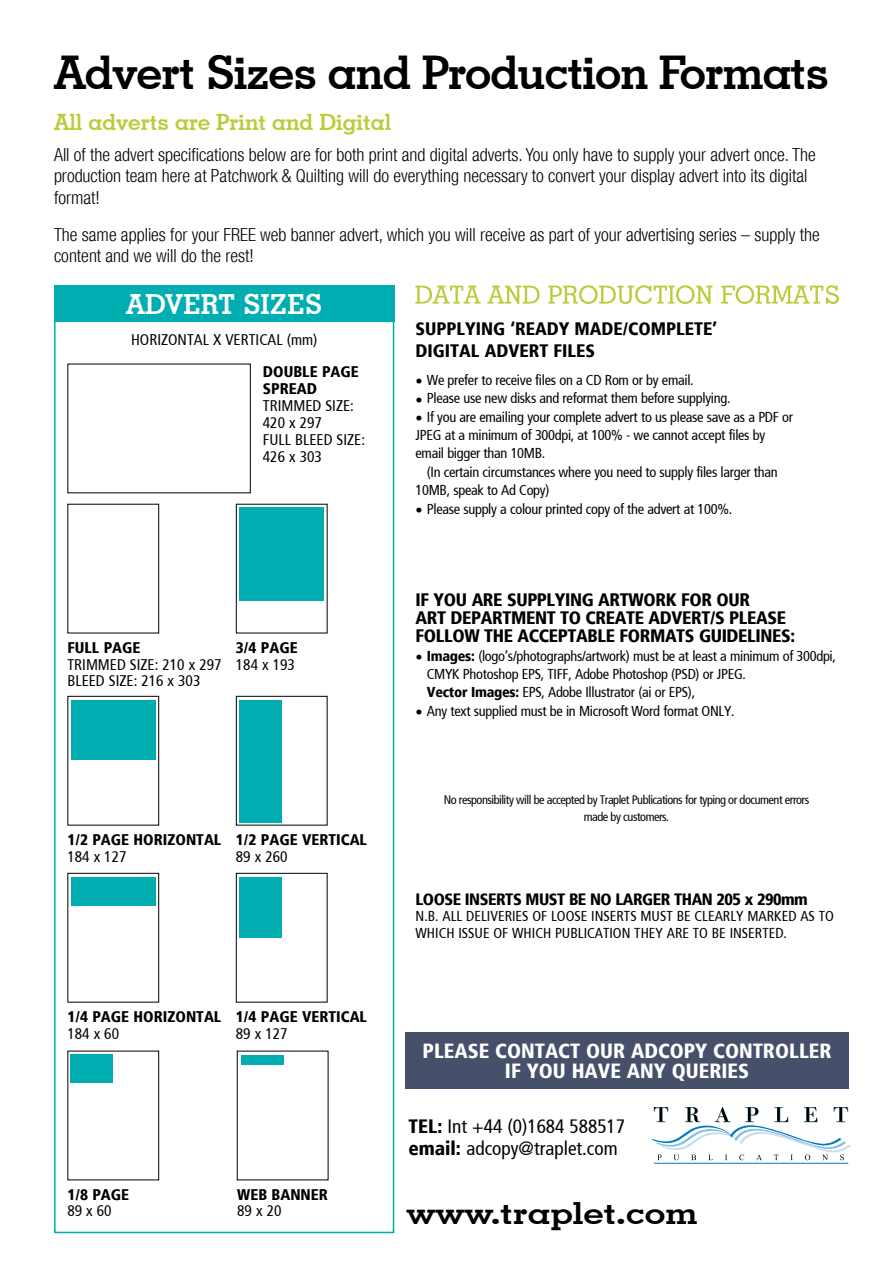
<style>
.page{position:relative;width:893px;height:1263px;background:#fff}
.page>*{position:absolute;margin:0;border:0;box-sizing:border-box;transform-origin:0 0}
.t1{font:700 46.5px "Geometric Slab 703 BT";letter-spacing:-.02em;color:#000}
.t2{font:700 30.45px "Geometric Slab 703 BT";color:#000;scale:1.2 1}
.t3{font:700 27.75px "Geometric Slab 703 BT";color:#fff}
.t4{font:700 22.5px "Geometric Slab 703 BT";color:#bccb39}
.t5{font:900 condensed 20.55px/20.5px "Frutiger";color:#fff;text-align:center}
.t6{font:condensed 19.35px/22.5px "Frutiger";color:#000}
.t7{font:300 condensed 18px/21.6px "Helvetica Neue";color:#000}
.t8{font:900 condensed 18px/18.1px "Frutiger";letter-spacing:-.02em;color:#000}
.t9{font:900 condensed 18px/21.5px "Frutiger";color:#000}
.t10{font:900 condensed 16.35px "Frutiger";letter-spacing:-.03em;color:#000}
.t11{font:condensed 15.45px/17px "Frutiger";color:#000}
.t12{font:900 condensed 15.45px/17px "Frutiger";color:#000}
.t13{font:condensed 14.4px/18.5px "Frutiger";letter-spacing:-.02em;color:#000}
.t14{font:condensed 14.4px/16.4px "Frutiger";color:#000}
.t15{font:condensed 12.3px/16.4px "Frutiger";letter-spacing:-.04em;color:#000;text-align:center}
.s1{font-weight:900}
</style>
<div class="page">
<div style="left:54px;top:286px;width:340px;height:947px;background:#fff;border:2px solid #00aeb2"></div>
<div style="left:54px;top:285px;width:340px;height:36px;background:#00aeb2"></div>
<div style="left:67px;top:504px;width:92px;height:129px;border:1px solid #000"></div>
<div style="left:236px;top:504px;width:92px;height:129px;border:1px solid #000"></div>
<div style="left:239px;top:508px;width:85px;height:93px;background:#00aeb2"></div>
<div style="left:67px;top:696px;width:92px;height:129px;border:1px solid #000"></div>
<div style="left:71px;top:700px;width:84px;height:59px;background:#00aeb2"></div>
<div style="left:236px;top:696px;width:92px;height:129px;border:1px solid #000"></div>
<div style="left:239px;top:700px;width:43px;height:122px;background:#00aeb2"></div>
<div style="left:67px;top:873px;width:92px;height:129px;border:1px solid #000"></div>
<div style="left:71px;top:877px;width:84px;height:28px;background:#00aeb2"></div>
<div style="left:236px;top:873px;width:92px;height:129px;border:1px solid #000"></div>
<div style="left:239px;top:877px;width:43px;height:60px;background:#00aeb2"></div>
<div style="left:67px;top:1051px;width:92px;height:129px;border:1px solid #000"></div>
<div style="left:71px;top:1055px;width:42px;height:28px;background:#00aeb2"></div>
<div style="left:242px;top:1055px;width:42px;height:9px;background:#00aeb2"></div>
<svg style="left:415px;top:285px;width:424px;height:19px"></svg>
<hr style="left:654px;top:1163px;width:194px;height:1px;background:#007ac1">
<svg style="left:651px;top:1107px;width:200px;height:53px"></svg>
<div style="left:405px;top:1032px;width:444px;height:57px;background:#46506a"></div>
<h1 class="t1" style="left:54px;top:45px;width:777px">Advert Sizes and Production Formats</h1>
<h3 class="t4" style="left:54px;top:109px;width:339px">All adverts are Print and Digital</h3>
<p class="t7" style="left:54px;top:145px;width:763px">All of the advert specifications below are for both print and digital adverts. You only have to supply your advert once. The production team here at Patchwork &amp; Quilting will do everything necessary to convert your display advert into its digital format!</p>
<p class="t7" style="left:54px;top:225px;width:767px">The same applies for your FREE web banner advert, which you will receive as part of your advertising series – supply the content and we will do the rest!</p>
<h3 class="t3" style="left:126px;top:287px;width:198px">ADVERT SIZES</h3>
<p class="t11" style="left:131px;top:332px;width:188px">HORIZONTAL X VERTICAL (mm)</p>
<p class="t12" style="left:263px;top:364px;width:97px">DOUBLE PAGE<br>SPREAD</p>
<p class="t11" style="left:263px;top:398px;width:104px">TRIMMED SIZE:<br>420 x 297<br>FULL BLEED SIZE:<br>426 x 303</p>
<p class="t9" style="left:416px;top:320px;width:303px">SUPPLYING ‘READY MADE/COMPLETE’<br>DIGITAL ADVERT FILES</p>
<p class="t13" style="left:416px;top:372px;width:280px">• We prefer to receive files on a CD Rom or by email.</p>
<p class="t13" style="left:416px;top:390px;width:316px">• Please use new disks and reformat them before supplying.</p>
<p class="t13" style="left:416px;top:408px;width:379px">• If you are emailing your complete advert to us please save as a PDF or<br>JPEG at a minimum of 300dpi, at 100% - we cannot accept files by email bigger than 10MB.</p>
<p class="t13" style="left:416px;top:464px;width:364px;text-indent:11px">(In certain circumstances where you need to supply files larger than<br>10MB, speak to Ad Copy)</p>
<p class="t13" style="left:416px;top:501px;width:318px">• Please supply a colour printed copy of the advert at 100%.</p>
<p class="t12" style="left:67px;top:640px;width:75px">FULL PAGE</p>
<p class="t11" style="left:67px;top:657px;width:156px">TRIMMED SIZE: 210 x 297<br>BLEED SIZE: 216 x 303</p>
<p class="t12" style="left:236px;top:640px;width:63px">3/4 PAGE</p>
<p class="t11" style="left:236px;top:657px;width:61px">184 x 193</p>
<p class="t8" style="left:416px;top:592px;width:381px">IF YOU ARE SUPPLYING ARTWORK FOR OUR<br>ART DEPARTMENT TO CREATE ADVERT/S PLEASE<br>FOLLOW THE ACCEPTABLE FORMATS GUIDELINES:</p>
<p class="t13" style="left:427px;top:647px;width:411px;text-indent:-11px"><span class="s1">• Images:</span> (logo’s/photographs/artwork) must be at least a minimum of 300dpi,<br>CMYK Photoshop EPS, TIFF, Adobe Photoshop (PSD) or JPEG.<br><span class="s1">Vector Images:</span> EPS, Adobe Illustrator (ai or EPS),</p>
<p class="t13" style="left:416px;top:703px;width:321px">• Any text supplied must be in Microsoft Word format ONLY.</p>
<p class="t15" style="left:444px;top:793px;width:367px">No responsibility will be accepted by Traplet Publications for typing or document errors made by customers.</p>
<p class="t12" style="left:67px;top:832px;width:155px">1/2 PAGE HORIZONTAL</p>
<p class="t11" style="left:67px;top:849px;width:61px">184 x 127</p>
<p class="t12" style="left:236px;top:832px;width:133px">1/2 PAGE VERTICAL</p>
<p class="t11" style="left:236px;top:849px;width:53px">89 x 260</p>
<p class="t10" style="left:416px;top:892px;width:394px">LOOSE INSERTS MUST BE NO LARGER THAN 205 x 290mm</p>
<p class="t14" style="left:416px;top:909px;width:420px">N.B. ALL DELIVERIES OF LOOSE INSERTS MUST BE CLEARLY MARKED AS TO<br>WHICH ISSUE OF WHICH PUBLICATION THEY ARE TO BE INSERTED.</p>
<p class="t12" style="left:67px;top:1009px;width:155px">1/4 PAGE HORIZONTAL</p>
<p class="t11" style="left:67px;top:1026px;width:53px">184 x 60</p>
<p class="t12" style="left:236px;top:1009px;width:133px">1/4 PAGE VERTICAL</p>
<p class="t11" style="left:236px;top:1026px;width:53px">89 x 127</p>
<h3 class="t5" style="left:423px;top:1042px;width:410px">PLEASE CONTACT OUR ADCOPY CONTROLLER<br>IF YOU HAVE ANY QUERIES</h3>
<h3 class="t6" style="left:408px;top:1116px;width:218px"><span class="s1">TEL:</span> Int +44 (0)1684 588517 <span class="s1">email:</span> adcopy@traplet.com</h3>
<p class="t12" style="left:67px;top:1187px;width:63px">1/8 PAGE</p>
<p class="t11" style="left:67px;top:1204px;width:46px">89 x 60</p>
<p class="t12" style="left:237px;top:1187px;width:92px">WEB BANNER</p>
<p class="t11" style="left:237px;top:1204px;width:46px">89 x 20</p>
<h2 class="t2" style="left:406px;top:1195px;width:244px">www.traplet.com</h2>
</div>
